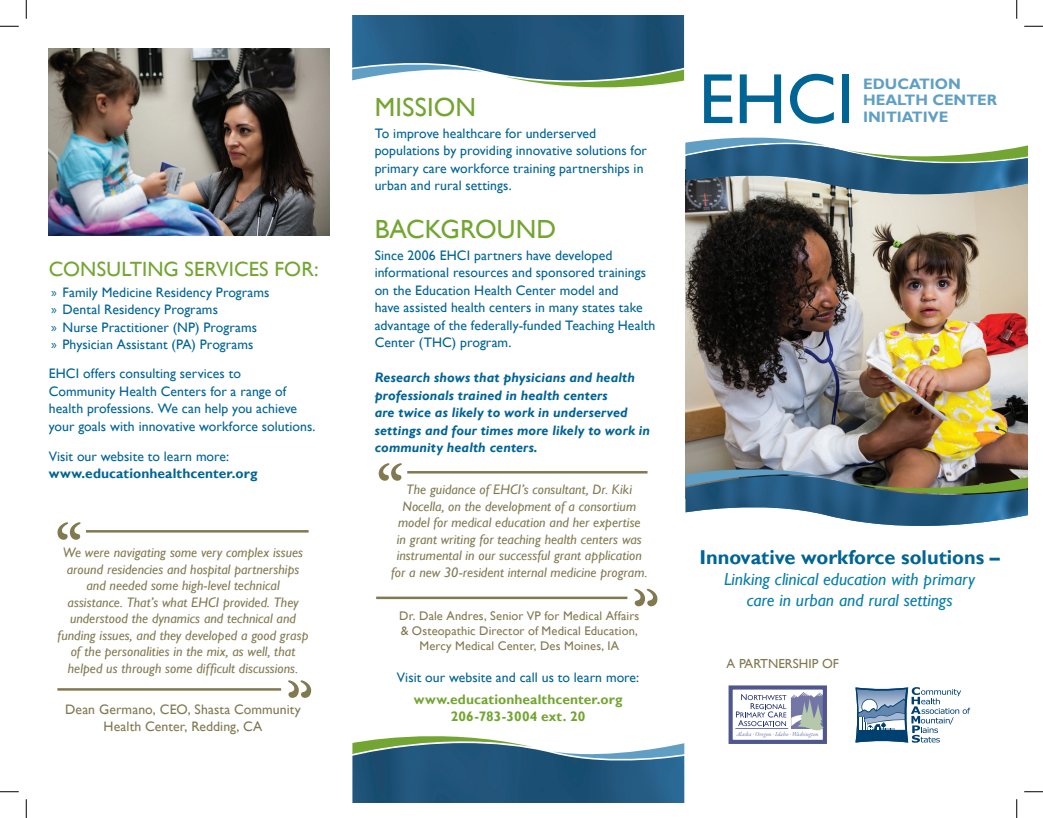
<style>
.page{position:relative;width:1043px;height:818px;background:#fff}
.page>*{position:absolute;margin:0;border:0;box-sizing:border-box;transform-origin:0 0}
.t1{font:82.5px "Garamond Premr Pro";color:#817a51}
.t2{font:71.38px "Gill Sans";color:#006494}
.t3{font:26.25px "Gill Sans";letter-spacing:.005em;color:#73a532}
.t4{font:20.62px "Gill Sans";letter-spacing:.005em;color:#73a532}
.t5{font:700 20px "Gill Sans";color:#006494}
.t6{font:italic 17.5px/21px "Gill Sans";color:#067eaa;text-align:center}
.t7{font:700 15.12px/16.6px "Gill Sans";color:#609fc3}
.t8{font:13.75px/17.5px "Gill Sans";letter-spacing:.005em;color:#006494}
.t9{font:italic 13.75px/16.5px "Gill Sans";letter-spacing:.005em;color:#817a51;text-align:center}
.t10{font:italic 700 13.75px/17.5px "Gill Sans";letter-spacing:.01em;color:#006494}
.t11{font:13.75px/16.5px "Gill Sans";letter-spacing:.005em;color:#817a51;text-align:center}
.t12{font:700 13.75px/17.5px "Gill Sans";letter-spacing:.005em;color:#73a532;text-align:center}
.t13{font:700 13.75px "Gill Sans";letter-spacing:.005em;color:#006494}
.t14{font:13.12px "Gill Sans";color:#817a51}
.t15{font:12.5px/15px "Gill Sans";letter-spacing:.01em;color:#817a51;text-align:center}
.t16{font:italic 6.12px "Garamond Premr Pro";color:#7477a6}
.s1{font-family:"Myriad Pro"}
</style>
<div class="page">
<img style="left:685px;top:209px;width:343px;height:252px">
<img style="left:685px;top:137px;width:343px;height:72px">
<img style="left:685px;top:144px;width:343px;height:51px">
<img style="left:685px;top:461px;width:343px;height:15px">
<img style="left:685px;top:476px;width:343px;height:50px">
<hr style="left:735px;top:728px;width:53px;height:1px;background:#7477a6">
<div style="left:728px;top:685px;width:99px;height:58px;border:4px solid #50568f"></div>
<svg style="left:736px;top:692px;width:87px;height:38px"></svg>
<svg style="left:855px;top:687px;width:115px;height:55px"></svg>
<svg style="left:533px;top:82px;width:142px;height:6px"></svg>
<img style="left:352px;top:15px;width:332px;height:67px">
<svg style="left:353px;top:736px;width:159px;height:7px"></svg>
<img style="left:352px;top:743px;width:332px;height:59px">
<img style="left:49px;top:49px;width:280px;height:187px">
<hr style="left:86px;top:530px;width:222px;height:2px;background:#817a51">
<hr style="left:407px;top:471px;width:240px;height:2px;background:#817a51">
<hr style="left:57px;top:688px;width:224px;height:2px;background:#817a51">
<hr style="left:376px;top:596px;width:251px;height:3px;background:#817a51">
<svg style="left:0;top:25px;width:19px;height:2px"></svg>
<svg style="left:1024px;top:25px;width:18px;height:2px"></svg>
<svg style="left:0;top:791px;width:19px;height:1px"></svg>
<svg style="left:1024px;top:791px;width:18px;height:1px"></svg>
<svg style="left:25px;top:0;width:2px;height:19px"></svg>
<svg style="left:25px;top:799px;width:2px;height:19px"></svg>
<svg style="left:1016px;top:0;width:1px;height:19px"></svg>
<svg style="left:1016px;top:799px;width:1px;height:19px"></svg>
<h3 class="t4" style="left:49px;top:257px;width:271px">CONSULTING SERVICES FOR:</h3>
<p class="t8" style="left:51px;top:284px;width:220px"><span class="s1">»</span> Family Medicine Residency Programs <span class="s1">»</span> Dental Residency Programs<br><span class="s1">»</span> Nurse Practitioner (NP) Programs<br><span class="s1">»</span> Physician Assistant (PA) Programs</p>
<p class="t8" style="left:49px;top:365px;width:268px">EHCI offers consulting services to<br>Community Health Centers for a range of health professions. We can help you achieve your goals with innovative workforce solutions.</p>
<p class="t8" style="left:49px;top:447px;width:182px">Visit our website to learn more:</p>
<p class="t13" style="left:49px;top:465px;width:210px">www.educationhealthcenter.org</p>
<h1 class="t1" style="left:54px;top:503px;width:32px">“</h1>
<p class="t9" style="left:58px;top:544px;width:252px">We were navigating some very complex issues around residencies and hospital partnerships and needed some high-level technical assistance. That’s what EHCI provided. They understood the dynamics and technical and funding issues, and they developed a good grasp of the personalities in the mix, as well, that helped us through some difficult discussions.</p>
<p class="t11" style="left:65px;top:701px;width:237px">Dean Germano, CEO, Shasta Community<br>Health Center, Redding, CA</p>
<h3 class="t3" style="left:375px;top:92px;width:103px">MISSION</h3>
<p class="t8" style="left:375px;top:125px;width:274px">To improve healthcare for underserved populations by providing innovative solutions for primary care workforce training partnerships in urban and rural settings.</p>
<h3 class="t3" style="left:375px;top:214px;width:183px">BACKGROUND</h3>
<p class="t8" style="left:375px;top:246px;width:282px">Since 2006 EHCI partners have developed informational resources and sponsored trainings on the Education Health Center model and<br>have assisted health centers in many states take advantage of the federally-funded Teaching Health Center (THC) program.</p>
<p class="t10" style="left:375px;top:369px;width:277px">Research shows that physicians and health professionals trained in health centers<br>are twice as likely to work in underserved settings and four times more likely to work in community health centers.</p>
<h1 class="t1" style="left:375px;top:444px;width:32px">“</h1>
<p class="t9" style="left:391px;top:481px;width:258px">The guidance of EHCI’s consultant, Dr. Kiki Nocella, on the development of a consortium model for medical education and her expertise<br>in grant writing for teaching health centers was instrumental in our successful grant application for a new 30-resident internal medicine program.</p>
<p class="t15" style="left:399px;top:608px;width:241px">Dr. Dale Andres, Senior VP for Medical Affairs &amp; Osteopathic Director of Medical Education,<br>Mercy Medical Center, Des Moines, IA</p>
<p class="t8" style="left:397px;top:669px;width:244px">Visit our website and call us to learn more:</p>
<p class="t12" style="left:414px;top:690px;width:210px">www.educationhealthcenter.org<br>206-783-3004 ext. 20</p>
<h2 class="t2" style="left:698px;top:58px;width:158px">EHCI</h2>
<p class="t7" style="left:863px;top:76px;width:135px">EDUCATION<br>HEALTH CENTER<br>INITIATIVE</p>
<h3 class="t5" style="left:699px;top:545px;width:302px">Innovative workforce solutions –</h3>
<p class="t6" style="left:724px;top:569px;width:252px">Linking clinical education with primary care in urban and rural settings</p>
<p class="t14" style="left:726px;top:656px;width:114px">A PARTNERSHIP OF</p>
<p class="t16" style="left:736px;top:730px;width:84px">Alaska · Oregon · Idaho · Washington</p>
</div>
